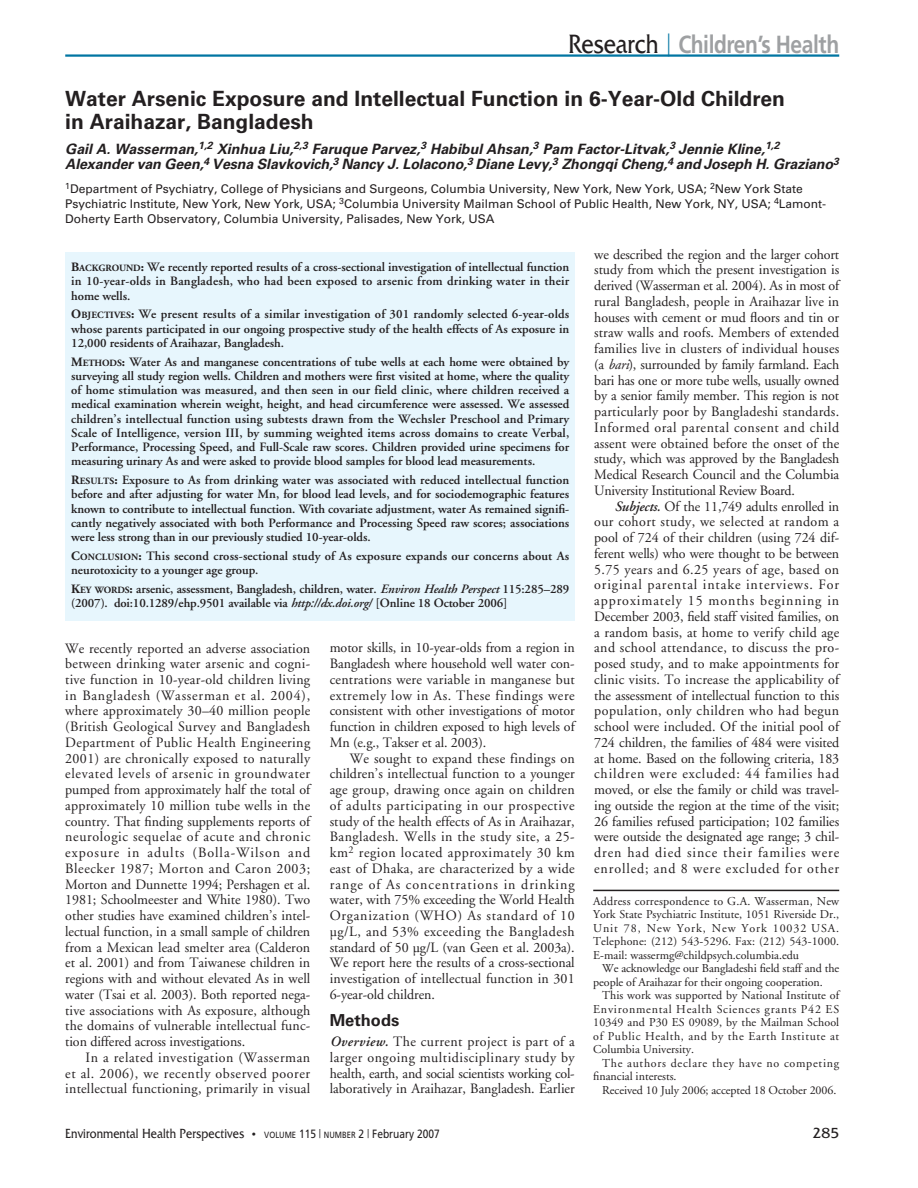
<style>
.page{position:relative;width:918px;height:1188px;background:#fff}
.page>*{position:absolute;margin:0;border:0;box-sizing:border-box;transform-origin:0 0}
.t1{font:700 24.75px "Frutiger";letter-spacing:-.02em;color:#9ea0a2;scale:.85 1}
.t2{font:700 21px/22.5px "Univers";color:#231f20}
.t3{font:700 16.5px "Univers";color:#231f20}
.t4{font:15px "Friz Quadrata IT Cby BT";color:#231f20}
.t5{font:14.25px/15.8px "Adobe Garamond";color:#231f20;text-align:justify}
.t6{font:italic 700 14.25px/15.8px "Univers";color:#231f20}
.t7{font:13.5px "Friz Quadrata IT Cby BT";color:#231f20;scale:.85 1}
.t8{font:600 12.75px/14.2px "Adobe Garamond";letter-spacing:-.005em;color:#231f20;text-align:justify}
.t9{font:12px/13.5px "Adobe Garamond";color:#231f20;text-align:justify}
.t10{font:12px/15px "Univers";color:#231f20}
.t11{font:12px/13.5px "Adobe Garamond";letter-spacing:.06em;color:#231f20}
.s1{font-family:"Friz Quadrata IT Cby BT";font-weight:400;font-size:27px;color:#231f20}
.s2{font-weight:300;font-size:30px;color:#0075a2}
.s3{font-weight:700}
.s4{font-weight:700;font-size:9.6px}
.s5{font-style:italic}
.s6{font-weight:600;font-style:italic}
.s7{font-size:10.5px}
.s8{font-family:"Frutiger";font-size:9px}
.s9{font-family:"Frutiger";font-size:12px}
.s10{font-family:"Frutiger";font-weight:300;font-size:12px}
</style>
<div class="page">
<hr style="left:65px;top:54px;width:774px;height:3px;background:#0075a2">
<hr style="left:593px;top:890px;width:246px;height:1px;background:#231f20">
<div style="left:65px;top:253px;width:510px;height:368px;background:#e7f6fd"></div>
<h1 class="t1" style="left:568px;top:34px;width:320px"><span class="s1">Research</span> <span class="s2">|</span> Children’s Health</h1>
<h2 class="t2" style="left:65px;top:90px;width:721px">Water Arsenic Exposure and Intellectual Function in 6-Year-Old Children in Araihazar, Bangladesh</h2>
<p class="t6" style="left:65px;top:142px;width:777px">Gail A. Wasserman,<sup>1,2</sup> Xinhua Liu,<sup>2,3</sup> Faruque Parvez,<sup>3</sup> Habibul Ahsan,<sup>3</sup> Pam Factor-Litvak,<sup>3</sup> Jennie Kline,<sup>1,2<br></sup>Alexander van Geen,<sup>4</sup> Vesna Slavkovich,<sup>3</sup> Nancy J. LoIacono,<sup>3</sup> Diane Levy,<sup>3</sup> Zhongqi Cheng,<sup>4</sup> and Joseph H. Graziano<sup>3</sup></p>
<p class="t10" style="left:65px;top:183px;width:763px"><sup>1</sup>Department of Psychiatry, College of Physicians and Surgeons, Columbia University, New York, New York, USA; <sup>2</sup>New York State<br>Psychiatric Institute, New York, New York, USA; <sup>3</sup>Columbia University Mailman School of Public Health, New York, NY, USA; <sup>4</sup>Lamont-<br>Doherty Earth Observatory, Columbia University, Palisades, New York, USA</p>
<p class="t8" style="left:71px;top:261px;width:500px"><span class="s3">B</span><span class="s4">ACKGROUND</span><span class="s3">:</span> We recently reported results of a cross-sectional investigation of intellectual function in 10-year-olds in Bangladesh, who had been exposed to arsenic from drinking water in their home wells.</p>
<p class="t8" style="left:71px;top:308px;width:500px"><span class="s3">O</span><span class="s4">BJECTIVES</span><span class="s3">:</span> We present results of a similar investigation of 301 randomly selected 6-year-olds whose parents participated in our ongoing prospective study of the health effects of As exposure in 12,000 residents of Araihazar, Bangladesh.</p>
<p class="t8" style="left:71px;top:356px;width:500px"><span class="s3">M</span><span class="s4">ETHODS</span><span class="s3">:</span> Water As and manganese concentrations of tube wells at each home were obtained by surveying all study region wells. Children and mothers were first visited at home, where the quality of home stimulation was measured, and then seen in our field clinic, where children received a medical examination wherein weight, height, and head circumference were assessed. We assessed children’s intellectual function using subtests drawn from the Wechsler Preschool and Primary Scale of Intelligence, version III, by summing weighted items across domains to create Verbal, Performance, Processing Speed, and Full-Scale raw scores. Children provided urine specimens for measuring urinary As and were asked to provide blood samples for blood lead measurements.</p>
<p class="t8" style="left:71px;top:474px;width:500px"><span class="s3">R</span><span class="s4">ESULTS</span><span class="s3">:</span> Exposure to As from drinking water was associated with reduced intellectual function before and after adjusting for water Mn, for blood lead levels, and for sociodemographic features known to contribute to intellectual function. With covariate adjustment, water As remained signifi&shy;cantly negatively associated with both Performance and Processing Speed raw scores; associations were less strong than in our previously studied 10-year-olds.</p>
<p class="t8" style="left:71px;top:550px;width:499px"><span class="s3">C</span><span class="s4">ONCLUSION</span><span class="s3">:</span> This second cross-sectional study of As exposure expands our concerns about As neurotoxicity to a younger age group.</p>
<p class="t8" style="left:71px;top:583px;width:500px"><span class="s3">K</span><span class="s4">EY WORDS</span><span class="s3">:</span> arsenic, assessment, Bangladesh, children, water. <span class="s5">Environ Health Perspect</span> 115:285–289 (2007). doi:10.1289/ehp.9501 available via <span class="s5">http://dx.doi.org/</span> [Online 18 October 2006]</p>
<p class="t5" style="left:594px;top:248px;width:247px">we described the region and the larger cohort study from which the present investigation is derived (Wasserman et al. 2004). As in most of rural Bangladesh, people in Araihazar live in houses with cement or mud floors and tin or straw walls and roofs. Members of extended families live in clusters of individual houses (a <span class="s5">bari</span>), surrounded by family farmland. Each bari has one or more tube wells, usually owned by a senior family member. This region is not particularly poor by Bangladeshi standards.<br>Informed oral parental consent and child assent were obtained before the onset of the study, which was approved by the Bangladesh Medical Research Council and the Columbia University Institutional Review Board.</p>
<p class="t5" style="left:594px;top:500px;width:247px;text-indent:20px"><span class="s6">Subjects.</span> Of the 11,749 adults enrolled in our cohort study, we selected at random a pool of 724 of their children (using 724 dif&shy;ferent wells) who were thought to be between 5.75 years and 6.25 years of age, based on original parental intake interviews. For approximately 15 months beginning in December 2003, field staff visited families, on a random basis, at home to verify child age and school attendance, to discuss the pro&shy;posed study, and to make appointments for clinic visits. To increase the applicability of the assessment of intellectual function to this population, only children who had begun school were included. Of the initial pool of 724 children, the families of 484 were visited at home. Based on the following criteria, 183 children were excluded: 44 families had moved, or else the family or child was travel&shy;ing outside the region at the time of the visit; 26 families refused participation; 102 families were outside the designated age range; 3 chil&shy;dren had died since their families were enrolled; and 8 were excluded for other</p>
<p class="t5" style="left:330px;top:641px;width:247px">motor skills, in 10-year-olds from a region in Bangladesh where household well water con&shy;centrations were variable in manganese but extremely low in As. These findings were consistent with other investigations of motor function in children exposed to high levels of Mn (e.g., Takser et al. 2003).</p>
<p class="t5" style="left:330px;top:752px;width:247px;text-indent:20px">We sought to expand these findings on children’s intellectual function to a younger age group, drawing once again on children of adults participating in our prospective study of the health effects of As in Araihazar, Bangladesh. Wells in the study site, a 25- km<sup>2</sup> region located approximately 30 km east of Dhaka, are characterized by a wide range of As concentrations in drinking water, with 75% exceeding the World Health Organization (WHO) As standard of 10 µg/L, and 53% exceeding the Bangladesh standard of 50 µg/L (van Geen et al. 2003a).<br>We report here the results of a cross-sectional investigation of intellectual function in 301<br>6-year-old children.</p>
<p class="t3" style="left:330px;top:1014px;width:71px">Methods</p>
<p class="t5" style="left:330px;top:1035px;width:247px"><span class="s6">Overview.</span> The current project is part of a larger ongoing multidisciplinary study by health, earth, and social scientists working col&shy;laboratively in Araihazar, Bangladesh. Earlier</p>
<p class="t5" style="left:65px;top:641px;width:247px">We recently reported an adverse association between drinking water arsenic and cogni&shy;tive function in 10-year-old children living in Bangladesh (Wasserman et al. 2004), where approximately 30–40 million people (British Geological Survey and Bangladesh Department of Public Health Engineering 2001) are chronically exposed to naturally elevated levels of arsenic in groundwater pumped from approximately half the total of approximately 10 million tube wells in the country. That finding supplements reports of neurologic sequelae of acute and chronic exposure in adults (Bolla-Wilson and Bleecker 1987; Morton and Caron 2003; Morton and Dunnette 1994; Pershagen et al.<br>1981; Schoolmeester and White 1980). Two other studies have examined children’s intel&shy;lectual function, in a small sample of children from a Mexican lead smelter area (Calderon et al. 2001) and from Taiwanese children in regions with and without elevated As in well water (Tsai et al. 2003). Both reported nega&shy;tive associations with As exposure, although the domains of vulnerable intellectual func&shy;tion differed across investigations.</p>
<p class="t5" style="left:65px;top:1051px;width:247px;text-indent:20px">In a related investigation (Wasserman et al. 2006), we recently observed poorer intellectual functioning, primarily in visual</p>
<p class="t9" style="left:593px;top:895px;width:248px">Address correspondence to G.A. Wasserman, New York State Psychiatric Institute, 1051 Riverside Dr., Unit 78, New York, New York 10032 USA.<br>Telephone: (212) 543-5296. Fax: (212) 543-1000.<br>E-mail: wassermg@childpsych.columbia.edu</p>
<p class="t9" style="left:593px;top:963px;width:248px;text-indent:9px">We acknowledge our Bangladeshi field staff and the people of Araihazar for their ongoing cooperation.</p>
<p class="t9" style="left:593px;top:990px;width:248px;text-indent:9px">This work was supported by National Institute of Environmental Health Sciences grants P42 ES 10349 and P30 ES 09089, by the Mailman School of Public Health, and by the Earth Institute at Columbia University.</p>
<p class="t11" style="left:593px;top:1057px;width:248px;text-indent:9px">The authors declare they have no competing financial interests.</p>
<p class="t9" style="left:602px;top:1084px;width:236px">Received 10 July 2006; accepted 18 October 2006.</p>
<p class="t7" style="left:65px;top:1128px;width:442px">Environmental Health Perspectives <span class="s7">•</span> <span class="s8">VOLUME</span> <span class="s9">115</span> <span class="s10">|</span> <span class="s8">NUMBER</span> <span class="s9">2</span> <span class="s10">|</span> <span class="s9">February 2007</span></p>
<p class="t4" style="left:813px;top:1127px;width:28px">285</p>
</div>
